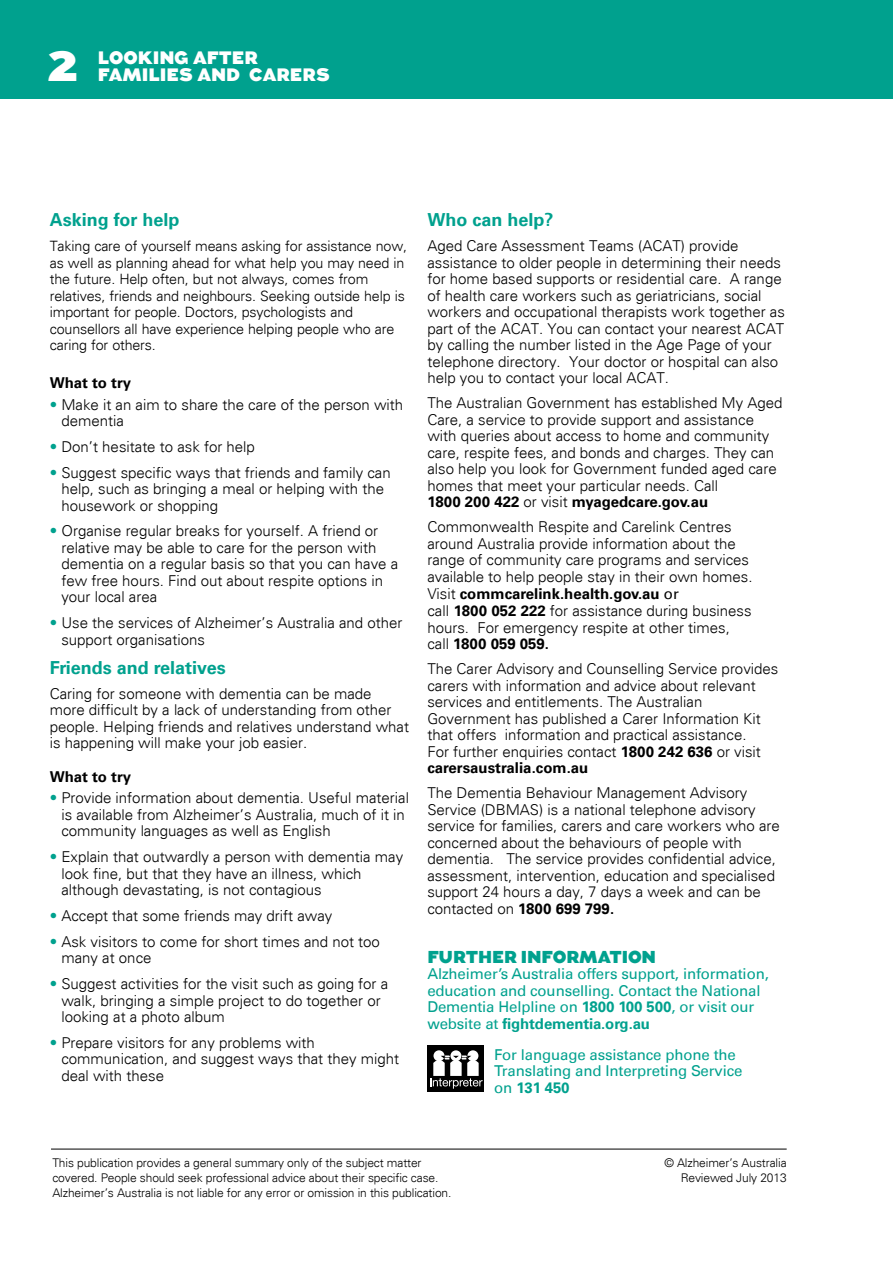
<style>
.page{position:relative;width:893px;height:1263px;background:#fff}
.page>*{position:absolute;margin:0;border:0;box-sizing:border-box;transform-origin:0 0}
.t1{font:900 42px "Augustus";color:#fff}
.t2{font:700 18px "Univers LT Std";color:#00a18e}
.t3{font:900 18px/17.2px "Augustus";color:#fff}
.t4{font:900 17.25px "Augustus";letter-spacing:-.01em;color:#00a18e}
.t5{font:300 15px/16.5px "Univers";color:#000}
.t6{font:15px/16.5px "Univers LT Std";letter-spacing:-.01em;color:#00a18e}
.t7{font:700 15px "Univers LT Std";color:#000}
.t8{font:300 14.25px/16.5px "Univers";letter-spacing:-.01em;color:#000}
.t9{font:300 12px/15px "Univers";letter-spacing:-.01em;color:#000}
.s1{color:#00a18e}
.s2{font-family:"Univers";font-weight:300}
.s3{font-weight:400}
.s4{font-family:"Univers LT Std";font-weight:700}
.s5{font-weight:700}
</style>
<div class="page">
<hr style="left:51px;top:1149px;width:736px;height:1px;background:#000">
<div style="left:0;top:0;width:893px;height:99px;background:#00a18e"></div>
<div style="left:427px;top:1046px;width:57px;height:46px;background:#000"></div>
<div style="left:467px;top:1050px;width:11px;height:11px;background:#fff;border-radius:50%"></div>
<div style="left:433px;top:1050px;width:11px;height:11px;background:#fff;border-radius:50%"></div>
<div style="left:450px;top:1050px;width:11px;height:11px;background:#fff;border-radius:50%"></div>
<svg style="left:430px;top:1055px;width:53px;height:34px"></svg>
<h1 class="t1" style="left:48px;top:41px;width:31px">2</h1>
<p class="t3" style="left:98px;top:49px;width:234px">LOOKING AFTER<br>FAMILIES AND CARERS</p>
<p class="t2" style="left:50px;top:209px;width:131px">Asking for help</p>
<p class="t8" style="left:50px;top:238px;width:359px">Taking care of yourself means asking for assistance now, as well as planning ahead for what help you may need in the future. Help often, but not always, comes from relatives, friends and neighbours. Seeking outside help is important for people. Doctors, psychologists and counsellors all have experience helping people who are caring for others.</p>
<p class="t7" style="left:50px;top:374px;width:83px">What to try</p>
<p class="t5" style="left:61px;top:396px;width:343px;text-indent:-12px"><span class="s1">•</span> Make it an aim to share the care of the person with dementia</p>
<p class="t5" style="left:50px;top:438px;width:207px"><span class="s1">•</span> Don’t hesitate to ask for help</p>
<p class="t5" style="left:61px;top:464px;width:331px;text-indent:-12px"><span class="s1">•</span> Suggest specific ways that friends and family can help, such as bringing a meal or helping with the housework or shopping</p>
<p class="t5" style="left:61px;top:523px;width:338px;text-indent:-12px"><span class="s1">•</span> Organise regular breaks for yourself. A friend or relative may be able to care for the person with dementia on a regular basis so that you can have a few free hours. Find out about respite options in your local area</p>
<p class="t5" style="left:61px;top:615px;width:342px;text-indent:-12px"><span class="s1">•</span> Use the services of Alzheimer’s Australia and other support organisations</p>
<p class="t2" style="left:50px;top:657px;width:178px">Friends and relatives</p>
<p class="t5" style="left:50px;top:685px;width:361px">Caring for someone with dementia can be made more difficult by a lack of understanding from other people. Helping friends and relatives understand what is happening will make your job easier.</p>
<p class="t7" style="left:50px;top:768px;width:83px">What to try</p>
<p class="t5" style="left:61px;top:790px;width:349px;text-indent:-12px"><span class="s1">•</span> Provide information about dementia. Useful material is available from Alzheimer’s Australia, much of it in community languages as well as English</p>
<p class="t5" style="left:61px;top:849px;width:343px;text-indent:-12px"><span class="s1">•</span> Explain that outwardly a person with dementia may look fine, but that they have an illness, which although devastating, is not contagious</p>
<p class="t5" style="left:50px;top:907px;width:284px"><span class="s1">•</span> Accept that some friends may drift away</p>
<p class="t5" style="left:61px;top:933px;width:320px;text-indent:-12px"><span class="s1">•</span> Ask visitors to come for short times and not too many at once</p>
<p class="t5" style="left:61px;top:975px;width:328px;text-indent:-12px"><span class="s1">•</span> Suggest activities for the visit such as going for a walk, bringing a simple project to do together or looking at a photo album</p>
<p class="t5" style="left:61px;top:1034px;width:339px;text-indent:-12px"><span class="s1">•</span> Prepare visitors for any problems with communication, and suggest ways that they might deal with these</p>
<p class="t2" style="left:427px;top:209px;width:128px">Who can help?</p>
<p class="t5" style="left:427px;top:238px;width:359px">Aged Care Assessment Teams (ACAT) provide assistance to older people in determining their needs for home based supports or residential care. A range of health care workers such as geriatricians, social workers and occupational therapists work together as part of the ACAT. You can contact your nearest ACAT by calling the number listed in the Age Page of your telephone directory. Your doctor or hospital can also help you to contact your local ACAT.</p>
<p class="t5" style="left:427px;top:395px;width:357px">The Australian Government has established My Aged Care, a service to provide support and assistance with queries about access to home and community care, respite fees, and bonds and charges. They can also help you look for Government funded aged care homes that meet your particular needs. Call</p>
<p class="t7" style="left:427px;top:493px;width:282px">1800 200 422 <span class="s2">or visit</span> myagedcare.gov.au</p>
<p class="t5" style="left:427px;top:519px;width:327px">Commonwealth Respite and Carelink Centres around Australia provide information about the range of community care programs and services available to help people stay in their own homes.</p>
<p class="t7" style="left:427px;top:585px;width:253px"><span class="s2">Visit</span> commcarelink.health.gov.au <span class="s3">or</span></p>
<p class="t5" style="left:427px;top:603px;width:326px">call <span class="s4">1800 052 222</span> for assistance during business hours. For emergency respite at other times,</p>
<p class="t7" style="left:427px;top:635px;width:123px"><span class="s2">call</span> 1800 059 059.</p>
<p class="t5" style="left:427px;top:661px;width:352px">The Carer Advisory and Counselling Service provides carers with information and advice about relevant services and entitlements. The Australian Government has published a Carer Information Kit that offers information and practical assistance.<br>For further enquiries contact <span class="s4">1800 242 636</span> or visit</p>
<p class="t7" style="left:427px;top:759px;width:162px">carersaustralia.com.au</p>
<p class="t5" style="left:427px;top:785px;width:354px">The Dementia Behaviour Management Advisory Service (DBMAS) is a national telephone advisory service for families, carers and care workers who are concerned about the behaviours of people with dementia. The service provides confidential advice, assessment, intervention, education and specialised support 24 hours a day, 7 days a week and can be contacted on <span class="s4">1800 699 799.</span></p>
<p class="t4" style="left:427px;top:946px;width:230px">FURTHER INFORMATION</p>
<p class="t6" style="left:427px;top:965px;width:343px">Alzheimer’s Australia offers support, information, education and counselling. Contact the National Dementia Helpline on <span class="s5">1800 100 500</span>, or visit our website at <span class="s5">fightdementia.org.au</span></p>
<p class="t6" style="left:494px;top:1046px;width:250px">For language assistance phone the<br>Translating and Interpreting Service on <span class="s5">131 450</span></p>
<p class="t9" style="left:52px;top:1156px;width:401px">This publication provides a general summary only of the subject matter covered. People should seek professional advice about their specific case.<br>Alzheimer’s Australia is not liable for any error or omission in this publication.</p>
<p class="t9" style="left:664px;top:1156px;width:124px;text-align:right">© Alzheimer’s Australia<br>Reviewed July 2013</p>
</div>
